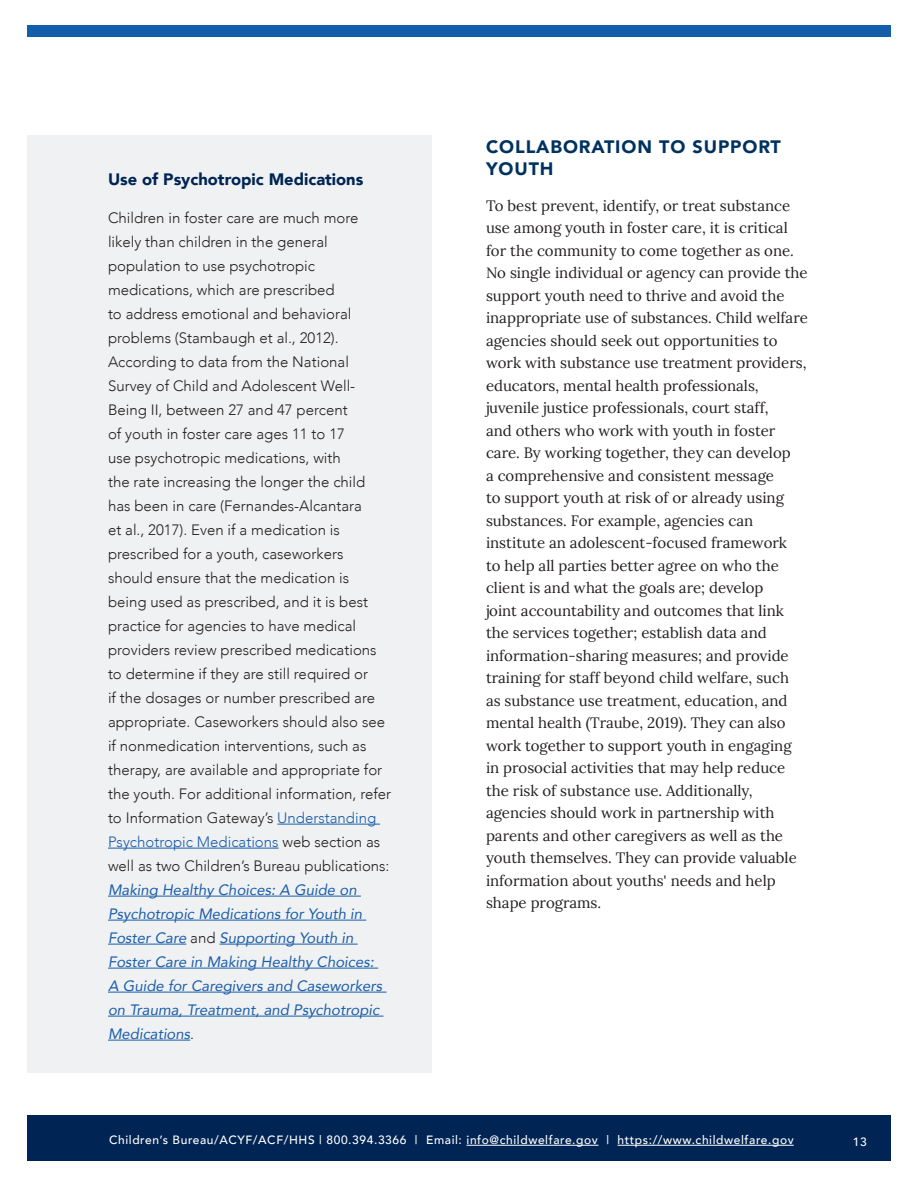
<style>
.page{position:relative;width:918px;height:1188px;background:#fff}
.page>*{position:absolute;margin:0;border:0;box-sizing:border-box;transform-origin:0 0}
.t1{font:900 18px/21.6px "Avenir";letter-spacing:.05em;color:#00325f}
.t2{font:900 16.5px "Avenir";color:#002453}
.t3{font:15px/22.5px "Lora";color:#231f20}
.t4{font:300 15px/24px "Avenir";color:#231f20}
.t5{font:500 12px "Avenir";letter-spacing:.05em;color:#fff}
.s1{color:#195daa}
.s2{font-weight:400;font-style:italic;color:#195daa}
</style>
<div class="page">
<div style="left:27px;top:1116px;width:864px;height:45px;background:#002453"></div>
<hr style="left:467px;top:1145px;width:132px;height:1px;background:#fff">
<hr style="left:618px;top:1145px;width:176px;height:1px;background:#fff">
<div style="left:27px;top:26px;width:864px;height:12px;background:#135eab"></div>
<div style="left:27px;top:135px;width:405px;height:938px;background:#f0f1f2"></div>
<hr style="left:277px;top:824px;width:103px;height:1px;background:#195daa">
<hr style="left:108px;top:848px;width:171px;height:1px;background:#195daa">
<hr style="left:108px;top:896px;width:253px;height:1px;background:#195daa">
<hr style="left:108px;top:920px;width:258px;height:1px;background:#195daa">
<hr style="left:108px;top:944px;width:78px;height:1px;background:#195daa">
<hr style="left:219px;top:944px;width:139px;height:1px;background:#195daa">
<hr style="left:108px;top:968px;width:270px;height:1px;background:#195daa">
<hr style="left:108px;top:992px;width:278px;height:1px;background:#195daa">
<hr style="left:108px;top:1016px;width:276px;height:1px;background:#195daa">
<hr style="left:108px;top:1040px;width:82px;height:1px;background:#195daa">
<h3 class="t2" style="left:108px;top:166px;width:257px">Use of Psychotropic Medications</h3>
<p class="t4" style="left:108px;top:206px;width:285px">Children in foster care are much more likely than children in the general population to use psychotropic medications, which are prescribed<br>to address emotional and behavioral problems (Stambaugh et al., 2012).<br>According to data from the National Survey of Child and Adolescent Well-Being II, between 27 and 47 percent<br>of youth in foster care ages 11 to 17<br>use psychotropic medications, with<br>the rate increasing the longer the child has been in care (Fernandes-Alcantara<br>et al., 2017). Even if a medication is prescribed for a youth, caseworkers should ensure that the medication is being used as prescribed, and it is best practice for agencies to have medical providers review prescribed medications to determine if they are still required or<br>if the dosages or number prescribed are appropriate. Caseworkers should also see if nonmedication interventions, such as therapy, are available and appropriate for the youth. For additional information, refer to Information Gateway’s <span class="s1">Understanding Psychotropic Medications</span> web section as well as two Children’s Bureau publications:<br><span class="s2">Making Healthy Choices: A Guide on Psychotropic Medications for Youth in Foster Care</span> and <span class="s2">Supporting Youth in Foster Care in Making Healthy Choices:<br>A Guide for Caregivers and Caseworkers on Trauma, Treatment, and Psychotropic Medications</span>.</p>
<h2 class="t1" style="left:486px;top:136px;width:296px">COLLABORATION TO SUPPORT<br>YOUTH</h2>
<p class="t3" style="left:486px;top:193px;width:323px">To best prevent, identify, or treat substance use among youth in foster care, it is critical for the community to come together as one.<br>No single individual or agency can provide the support youth need to thrive and avoid the inappropriate use of substances. Child welfare agencies should seek out opportunities to work with substance use treatment providers, educators, mental health professionals, juvenile justice professionals, court staff,<br>and others who work with youth in foster care. By working together, they can develop<br>a comprehensive and consistent message<br>to support youth at risk of or already using substances. For example, agencies can institute an adolescent-focused framework<br>to help all parties better agree on who the client is and what the goals are; develop<br>joint accountability and outcomes that link the services together; establish data and information-sharing measures; and provide training for staff beyond child welfare, such<br>as substance use treatment, education, and mental health (Traube, 2019). They can also work together to support youth in engaging in prosocial activities that may help reduce the risk of substance use. Additionally, agencies should work in partnership with parents and other caregivers as well as the youth themselves. They can provide valuable information about youths' needs and help shape programs.</p>
<p class="t5" style="left:109px;top:1130px;width:686px">Children’s Bureau/ACYF/ACF/HHS | 800.394.3366 | Email: info@childwelfare.gov | https://www.childwelfare.gov</p>
<p class="t5" style="left:853px;top:1131px;width:15px">13</p>
</div>
